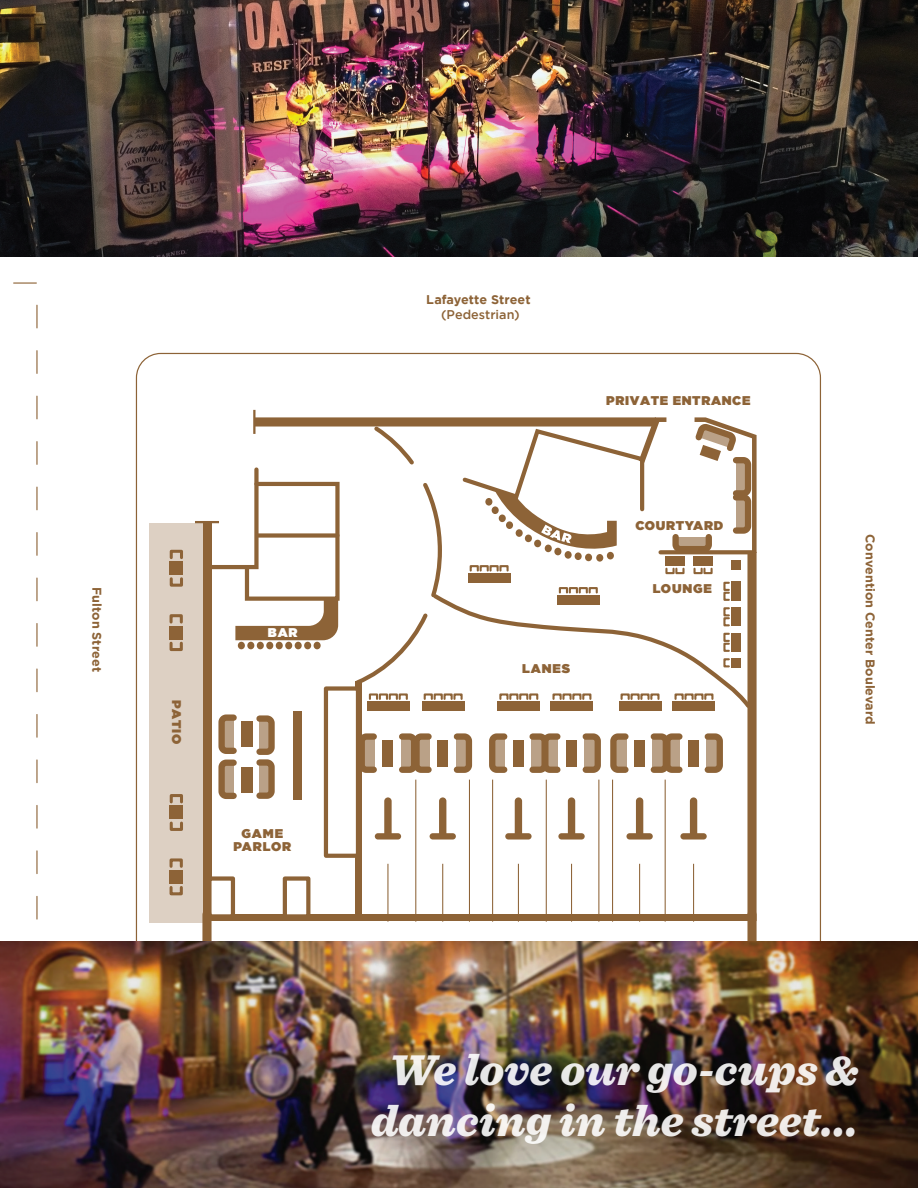
<style>
.page{position:relative;width:918px;height:1188px;background:#fff}
.page>*{position:absolute;margin:0;border:0;box-sizing:border-box;transform-origin:0 0}
.t1{font:italic 900 45px/51px "Sentinel";color:#fff;text-align:center}
.t2{font:700 12.6px/15.1px "Gotham";letter-spacing:.005em;color:#8d6337;text-align:center}
.t3{font:12.6px "Gotham Ultra";letter-spacing:.05em;color:#8d6337}
.t4{font:12.6px/13px "Gotham Ultra";letter-spacing:.07em;color:#8d6337;text-align:center}
.t5{font:12.6px "Gotham Ultra";color:#fff}
.s1{font-weight:500}
</style>
<div class="page">
<svg style="left:13px;top:282px;width:25px;height:638px"></svg>
<svg style="left:135px;top:352px;width:687px;height:589px"></svg>
<hr style="left:253px;top:410px;width:3px;height:24px;background:#8d6337">
<hr style="left:195px;top:521px;width:24px;height:2px;background:#8d6337">
<div style="left:254px;top:417px;width:402px;height:10px;background:#8d6337"></div>
<div style="left:747px;top:552px;width:10px;height:369px;background:#8d6337"></div>
<div style="left:202px;top:914px;width:10px;height:29px;background:#8d6337"></div>
<div style="left:747px;top:914px;width:10px;height:29px;background:#8d6337"></div>
<div style="left:149px;top:523px;width:55px;height:399px;background:#ddd0c3"></div>
<div style="left:170px;top:614px;width:13px;height:10px;border:3px solid #8d6337"></div>
<div style="left:170px;top:626px;width:13px;height:13px;background:#8d6337"></div>
<div style="left:170px;top:642px;width:13px;height:9px;border:3px solid #8d6337"></div>
<div style="left:170px;top:550px;width:13px;height:9px;border:3px solid #8d6337"></div>
<div style="left:170px;top:562px;width:13px;height:13px;background:#8d6337"></div>
<div style="left:170px;top:577px;width:13px;height:10px;border:3px solid #8d6337"></div>
<div style="left:170px;top:858px;width:13px;height:10px;border:3px solid #8d6337"></div>
<div style="left:170px;top:870px;width:13px;height:14px;background:#8d6337"></div>
<div style="left:170px;top:886px;width:13px;height:9px;border:3px solid #8d6337"></div>
<div style="left:170px;top:794px;width:13px;height:9px;border:3px solid #8d6337"></div>
<div style="left:170px;top:806px;width:13px;height:13px;background:#8d6337"></div>
<div style="left:170px;top:822px;width:13px;height:9px;border:3px solid #8d6337"></div>
<svg style="left:352px;top:415px;width:407px;height:297px"></svg>
<img style="left:0;top:941px;width:918px;height:247px">
<img style="left:0;top:0;width:918px;height:256px">
<p class="t2" style="left:105px;top:587px;width:86px;rotate:90deg">Fulton Street</p>
<p class="t3" style="left:184px;top:700px;width:46px;rotate:90deg">PATIO</p>
<p class="t5" style="left:268px;top:626px;width:31px">BAR</p>
<p class="t4" style="left:233px;top:827px;width:59px">GAME<br>PARLOR</p>
<p class="t2" style="left:426px;top:291px;width:106px">Lafayette Street <span class="s1">(Pedestrian)</span></p>
<p class="t3" style="left:606px;top:393px;width:146px">PRIVATE ENTRANCE</p>
<p class="t3" style="left:522px;top:661px;width:49px">LANES</p>
<p class="t3" style="left:635px;top:518px;width:89px">COURTYARD</p>
<p class="t3" style="left:653px;top:581px;width:61px">LOUNGE</p>
<p class="t2" style="left:878px;top:534px;width:192px;rotate:90deg">Convention Center Boulevard</p>
<h1 class="t1" style="left:370px;top:1042px;width:490px">We love our go-cups &amp; dancing in the street...</h1>
</div>
